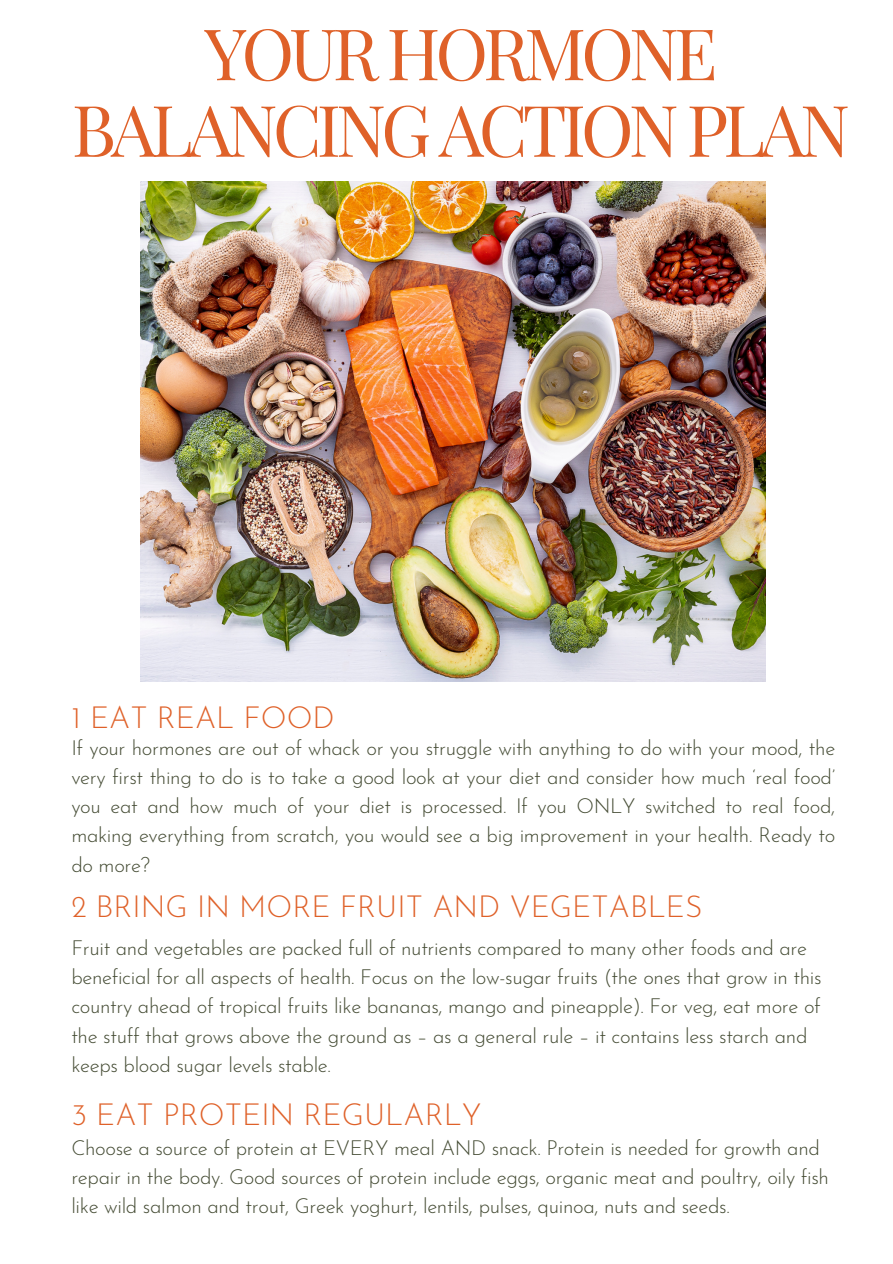
<style>
.page{position:relative;width:893px;height:1264px;background:#fff}
.page>*{position:absolute;margin:0;border:0;box-sizing:border-box;transform-origin:0 0}
.t1{font:71.1px/76.5px "Playfair Display";letter-spacing:-.07em;color:#df6129;text-align:center}
.t2{font:300 30px "Josefin Sans";color:#df6129}
.t3{font:300 20.4px/29.2px "Josefin Sans";letter-spacing:-.015em;color:#434a32}
</style>
<div class="page">
<img style="left:140px;top:181px;width:625px;height:500px">
<p class="t1" style="left:72px;top:12px;width:779px">YOUR HORMONE<br>BALANCING ACTION PLAN</p>
<p class="t2" style="left:71px;top:705px;width:265px">1 EAT REAL FOOD</p>
<p class="t3" style="left:71px;top:734px;width:765px;text-align:justify">If your hormones are out of whack or you struggle with anything to do with your mood, the very first thing to do is to take a good look at your diet and consider how much ‘real food’ you eat and how much of your diet is processed. If you ONLY switched to real food, making everything from scratch, you would see a big improvement in your health. Ready to do more?</p>
<p class="t2" style="left:71px;top:894px;width:632px">2 BRING IN MORE FRUIT AND VEGETABLES</p>
<h2 class="t3" style="left:71px;top:935px;width:751px">Fruit and vegetables are packed full of nutrients compared to many other foods and are beneficial for all aspects of health. Focus on the low-sugar fruits (the ones that grow in this country ahead of tropical fruits like bananas, mango and pineapple). For veg, eat more of the stuff that grows above the ground as – as a general rule – it contains less starch and keeps blood sugar levels stable.</h2>
<h2 class="t2" style="left:71px;top:1102px;width:412px">3 EAT PROTEIN REGULARLY</h2>
<h2 class="t3" style="left:71px;top:1135px;width:759px">Choose a source of protein at EVERY meal AND snack. Protein is needed for growth and repair in the body. Good sources of protein include eggs, organic meat and poultry, oily fish like wild salmon and trout, Greek yoghurt, lentils, pulses, quinoa, nuts and seeds.</h2>
</div>
